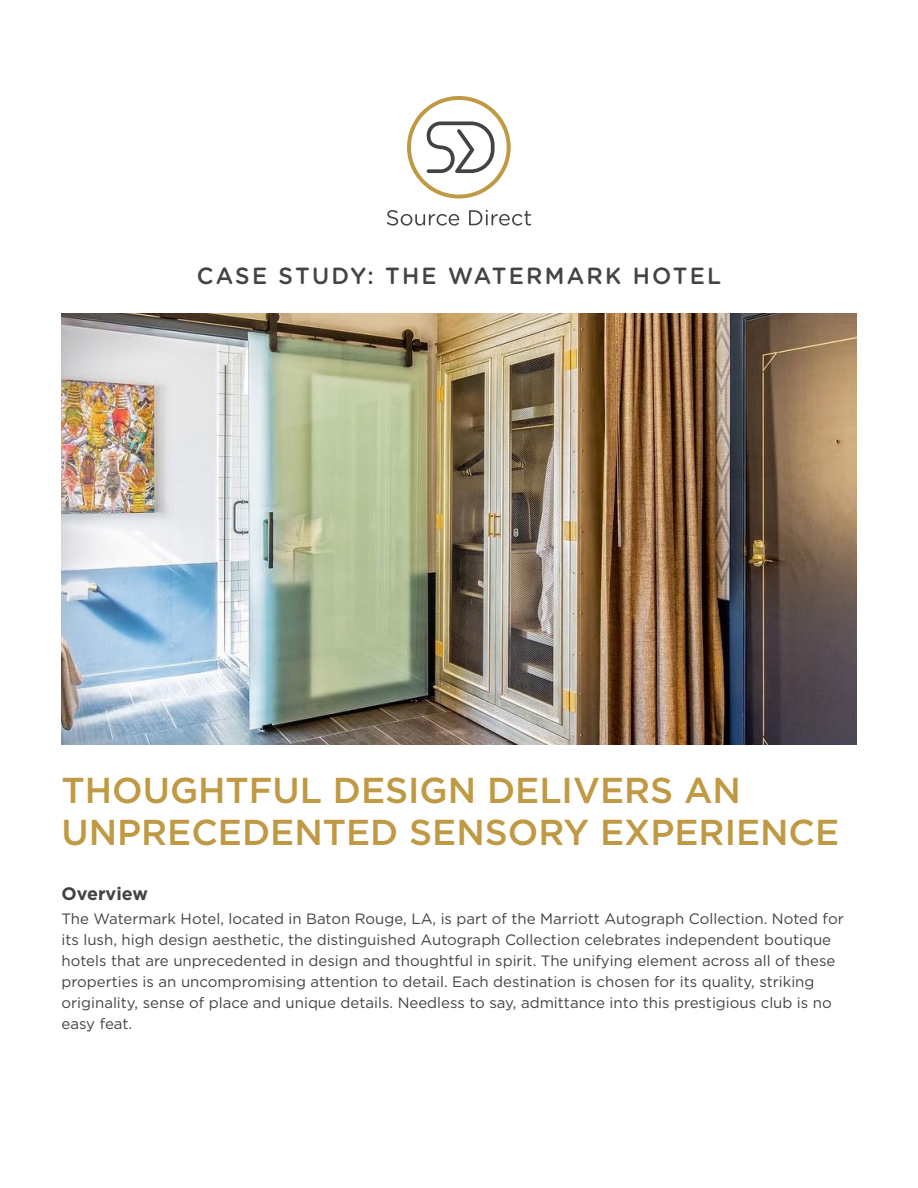
<style>
.page{position:relative;width:918px;height:1188px;background:#fff}
.page>*{position:absolute;margin:0;border:0;box-sizing:border-box;transform-origin:0 0}
.t1{font:500 36px/42px "Gotham";color:#bf9943}
.t2{font:500 23.4px "Gotham Rounded";letter-spacing:.1em;color:#444446}
.t3{font:700 18px "Gotham";color:#434345}
.t4{font:15px/21px "Gotham";color:#434345}
</style>
<div class="page">
<img style="left:62px;top:313px;width:794px;height:431px">
<svg style="left:387px;top:210px;width:72px;height:16px"></svg>
<svg style="left:469px;top:210px;width:62px;height:16px"></svg>
<svg style="left:407px;top:96px;width:104px;height:103px"></svg>
<h2 class="t2" style="left:197px;top:259px;width:526px">CASE STUDY: THE WATERMARK HOTEL</h2>
<h1 class="t1" style="left:62px;top:769px;width:779px">THOUGHTFUL DESIGN DELIVERS AN<br>UNPRECEDENTED SENSORY EXPERIENCE</h1>
<p class="t3" style="left:62px;top:882px;width:88px">Overview</p>
<p class="t4" style="left:62px;top:908px;width:784px">The Watermark Hotel, located in Baton Rouge, LA, is part of the Marriott Autograph Collection. Noted for its lush, high design aesthetic, the distinguished Autograph Collection celebrates independent boutique hotels that are unprecedented in design and thoughtful in spirit. The unifying element across all of these properties is an uncompromising attention to detail. Each destination is chosen for its quality, striking originality, sense of place and unique details. Needless to say, admittance into this prestigious club is no easy feat.</p>
</div>
